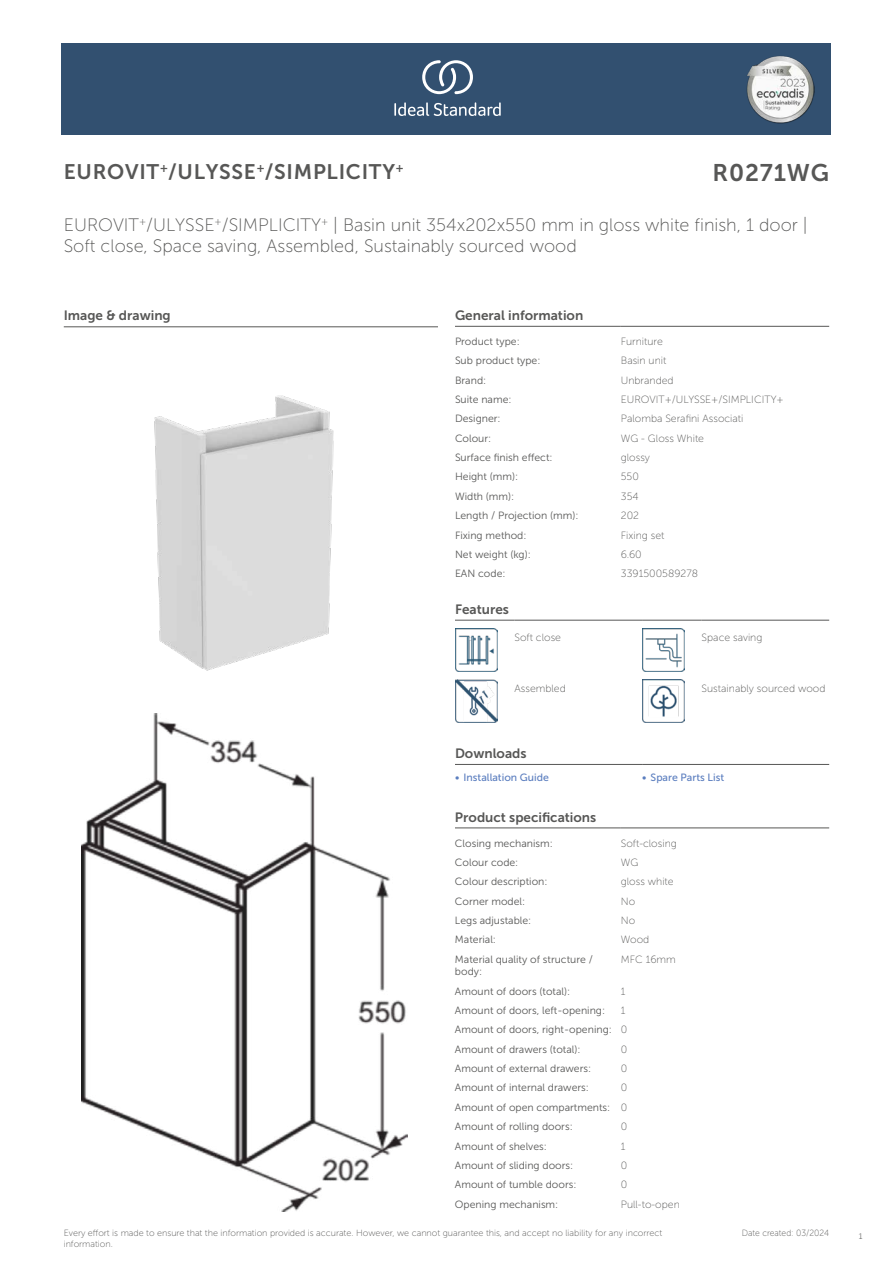
<style>
.page{position:relative;width:893px;height:1263px;background:#fff}
.page>*{position:absolute;margin:0;border:0;box-sizing:border-box;transform-origin:0 0}
.t1{font:24px "Museo Sans 700";letter-spacing:.035em;color:#575756}
.t2{font:21px "Museo Sans 700";letter-spacing:.035em;color:#575756}
.t3{font:18px/21.6px "Museo Sans 100";color:#575756}
.t4{font:13.5px "Museo Sans 700";color:#575756}
.t5{font:10.5px/19.4px "Museo Sans 300";color:#575756}
.t6{font:10.5px "Museo Sans 100";color:#575756}
.t7{font:10.5px "Museo Sans 500";color:#5b7ebf}
.t8{font:9px/10.8px "Museo Sans 100";color:#575756}
.t9{font:9px "Museo Sans 100";color:#575756;scale:.95 1}
.t10{font:300 9px "Calibri";color:#575756;scale:.95 1}
.s1{font-family:"Museo Sans 100"}
</style>
<div class="page">
<div style="left:62px;top:43px;width:769px;height:91px;background:#325070"></div>
<hr style="left:455px;top:326px;width:166px;height:1px;background:#575756">
<hr style="left:621px;top:326px;width:208px;height:1px;background:#575756">
<hr style="left:455px;top:620px;width:59px;height:1px;background:#575756">
<hr style="left:514px;top:620px;width:128px;height:1px;background:#575756">
<hr style="left:642px;top:620px;width:60px;height:1px;background:#575756">
<hr style="left:702px;top:620px;width:127px;height:1px;background:#575756">
<img style="left:455px;top:629px;width:42px;height:42px">
<img style="left:642px;top:629px;width:43px;height:42px">
<img style="left:455px;top:680px;width:42px;height:42px">
<img style="left:642px;top:680px;width:43px;height:42px">
<hr style="left:455px;top:764px;width:187px;height:1px;background:#575756">
<hr style="left:642px;top:764px;width:187px;height:1px;background:#575756">
<hr style="left:455px;top:828px;width:166px;height:1px;background:#575756">
<hr style="left:621px;top:828px;width:208px;height:1px;background:#575756">
<img style="left:81px;top:714px;width:327px;height:497px">
<hr style="left:64px;top:327px;width:374px;height:1px;background:#575756">
<img style="left:154px;top:395px;width:180px;height:275px">
<svg style="left:394px;top:102px;width:107px;height:14px"></svg>
<svg style="left:422px;top:60px;width:51px;height:34px"></svg>
<img style="left:746px;top:56px;width:68px;height:67px">
<h2 class="t2" style="left:64px;top:160px;width:341px">EUROVIT<sup>+</sup>/ULYSSE<sup>+</sup>/SIMPLICITY<sup>+</sup></h2>
<h1 class="t1" style="left:713px;top:160px;width:118px">R0271WG</h1>
<h3 class="t3" style="left:64px;top:214px;width:745px">EUROVIT<sup>+</sup>/ULYSSE<sup>+</sup>/SIMPLICITY<sup>+</sup> | Basin unit 354x202x550 mm in gloss white finish, 1 door |<br>Soft close, Space saving, Assembled, Sustainably sourced wood</h3>
<p class="t4" style="left:64px;top:308px;width:108px">Image &amp; drawing</p>
<p class="t4" style="left:455px;top:308px;width:130px">General information</p>
<p class="t5" style="left:455px;top:332px;width:66px">Product type:</p>
<p class="t6" style="left:621px;top:336px;width:44px">Furniture</p>
<p class="t5" style="left:455px;top:351px;width:87px">Sub product type:</p>
<p class="t6" style="left:621px;top:355px;width:47px">Basin unit</p>
<p class="t5" style="left:455px;top:370px;width:33px">Brand:</p>
<p class="t6" style="left:621px;top:374px;width:54px">Unbranded</p>
<p class="t5" style="left:455px;top:390px;width:58px">Suite name:</p>
<p class="t6" style="left:621px;top:394px;width:164px">EUROVIT+/ULYSSE+/SIMPLICITY+</p>
<p class="t5" style="left:455px;top:409px;width:47px">Designer:</p>
<p class="t6" style="left:621px;top:413px;width:124px">Palomba Serafini Associati</p>
<p class="t5" style="left:455px;top:429px;width:38px">Colour:</p>
<p class="t6" style="left:621px;top:433px;width:85px">WG - Gloss White</p>
<p class="t5" style="left:455px;top:448px;width:99px">Surface finish effect:</p>
<p class="t6" style="left:621px;top:452px;width:31px">glossy</p>
<p class="t5" style="left:455px;top:467px;width:65px">Height (mm):</p>
<p class="t6" style="left:621px;top:471px;width:20px">550</p>
<p class="t5" style="left:455px;top:487px;width:61px">Width (mm):</p>
<p class="t6" style="left:621px;top:491px;width:19px">354</p>
<p class="t5" style="left:455px;top:506px;width:125px">Length / Projection (mm):</p>
<p class="t6" style="left:621px;top:510px;width:20px">202</p>
<p class="t5" style="left:455px;top:525px;width:73px">Fixing method:</p>
<p class="t6" style="left:621px;top:529px;width:45px">Fixing set</p>
<p class="t5" style="left:455px;top:545px;width:77px">Net weight (kg):</p>
<p class="t6" style="left:621px;top:549px;width:22px">6.60</p>
<p class="t5" style="left:455px;top:564px;width:52px">EAN code:</p>
<p class="t6" style="left:621px;top:568px;width:79px">3391500589278</p>
<p class="t4" style="left:455px;top:602px;width:55px">Features</p>
<p class="t6" style="left:514px;top:632px;width:48px">Soft close</p>
<p class="t6" style="left:702px;top:632px;width:62px">Space saving</p>
<p class="t6" style="left:514px;top:683px;width:53px">Assembled</p>
<p class="t6" style="left:702px;top:683px;width:125px">Sustainably sourced wood</p>
<p class="t4" style="left:455px;top:746px;width:73px">Downloads</p>
<p class="t7" style="left:455px;top:772px;width:95px">• Installation Guide</p>
<p class="t7" style="left:642px;top:772px;width:84px">• Spare Parts List</p>
<p class="t4" style="left:455px;top:809px;width:143px">Product specifications</p>
<p class="t5" style="left:455px;top:833px;width:99px">Closing mechanism:</p>
<p class="t6" style="left:621px;top:837px;width:58px">Soft-closing</p>
<p class="t5" style="left:455px;top:853px;width:65px">Colour code:</p>
<p class="t6" style="left:621px;top:857px;width:19px">WG</p>
<p class="t5" style="left:455px;top:872px;width:94px">Colour description:</p>
<p class="t6" style="left:621px;top:876px;width:54px">gloss white</p>
<p class="t5" style="left:455px;top:891px;width:72px">Corner model:</p>
<p class="t6" style="left:621px;top:895px;width:16px">No</p>
<p class="t5" style="left:455px;top:911px;width:78px">Legs adjustable:</p>
<p class="t6" style="left:621px;top:915px;width:16px">No</p>
<p class="t5" style="left:455px;top:930px;width:43px">Material:</p>
<p class="t6" style="left:621px;top:934px;width:30px">Wood</p>
<p class="t5" style="left:455px;top:953px;width:139px;line-height:12.6px">Material quality of structure / body:</p>
<p class="t6" style="left:621px;top:953px;width:57px">MFC 16mm</p>
<p class="t5" style="left:455px;top:981px;width:117px">Amount of doors (total):</p>
<p class="t6" style="left:621px;top:985px;width:6px">1</p>
<p class="t5" style="left:455px;top:1001px;width:152px">Amount of doors, left-opening:</p>
<p class="t6" style="left:621px;top:1005px;width:6px">1</p>
<p class="t5" style="left:455px;top:1020px;width:174px">Amount of doors, right-opening: <span class="s1">0<br></span>Amount of drawers (total):</p>
<p class="t6" style="left:621px;top:1043px;width:8px">0</p>
<p class="t5" style="left:455px;top:1059px;width:138px">Amount of external drawers:</p>
<p class="t6" style="left:621px;top:1063px;width:8px">0</p>
<p class="t5" style="left:455px;top:1078px;width:135px">Amount of internal drawers:</p>
<p class="t6" style="left:621px;top:1082px;width:8px">0</p>
<p class="t5" style="left:455px;top:1097px;width:174px">Amount of open compartments: <span class="s1">0<br></span>Amount of rolling doors:</p>
<p class="t6" style="left:621px;top:1121px;width:8px">0</p>
<p class="t5" style="left:455px;top:1136px;width:93px">Amount of shelves:</p>
<p class="t6" style="left:621px;top:1140px;width:6px">1</p>
<p class="t5" style="left:455px;top:1156px;width:120px">Amount of sliding doors:</p>
<p class="t6" style="left:621px;top:1160px;width:8px">0</p>
<p class="t5" style="left:455px;top:1175px;width:123px">Amount of tumble doors:</p>
<p class="t6" style="left:621px;top:1179px;width:8px">0</p>
<p class="t5" style="left:455px;top:1194px;width:105px">Opening mechanism:</p>
<p class="t6" style="left:621px;top:1198px;width:60px">Pull-to-open</p>
<p class="t8" style="left:64px;top:1227px;width:600px">Every effort is made to ensure that the information provided is accurate. However, we cannot guarantee this, and accept no liability for any incorrect information.</p>
<p class="t9" style="left:742px;top:1228px;width:93px">Date created: 03/2024</p>
<p class="t10" style="left:858px;top:1230px;width:6px">1</p>
</div>
